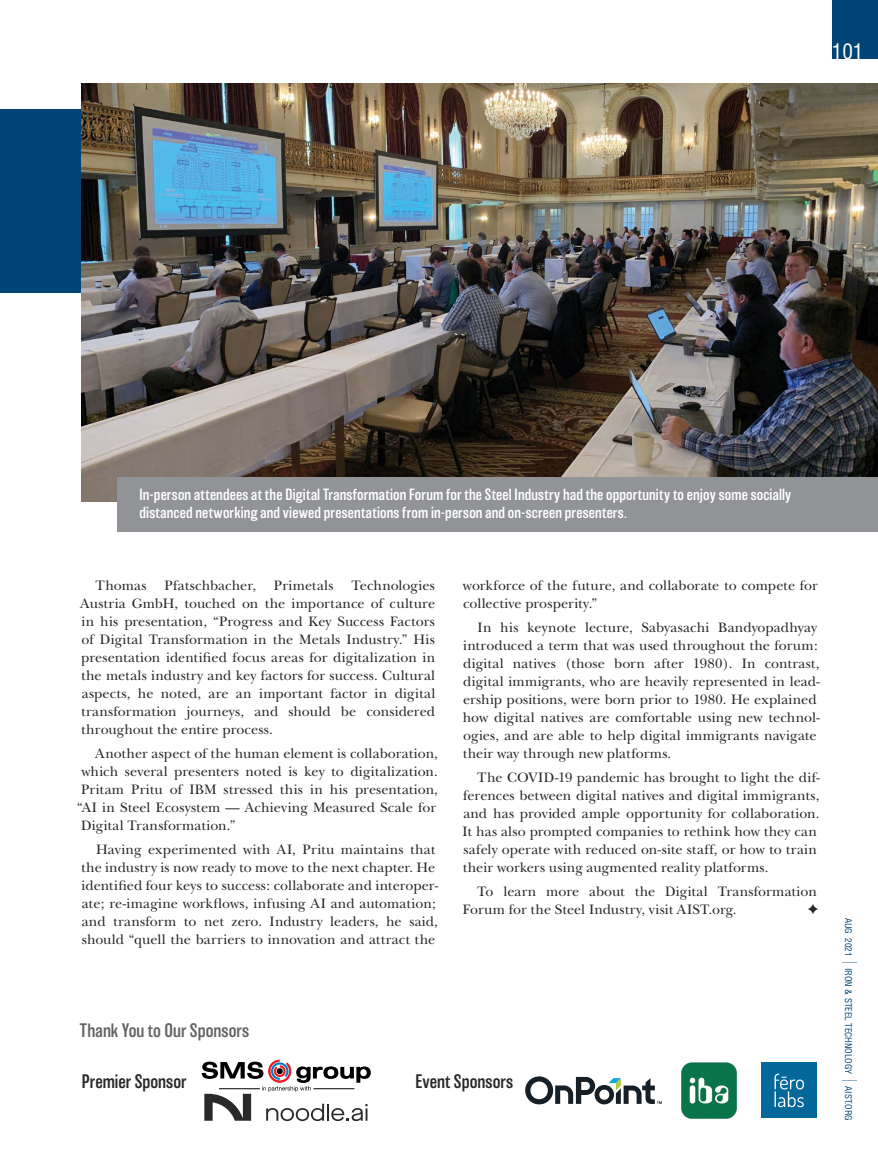
<style>
.page{position:relative;width:878px;height:1175px;background:#fff}
.page>*{position:absolute;margin:0;border:0;box-sizing:border-box;transform-origin:0 0}
.t1{font:condensed 21px "Helvetica";color:#fff}
.t2{font:300 18px "Balboa";color:#292829}
.t3{font:300 18px "Balboa";color:#636466}
.t4{font:300 15px/18px "Balboa";letter-spacing:.01em;color:#fff}
.t5{font:14.25px/18px "New Baskerville";letter-spacing:.005em;color:#292829}
.t6{font:condensed 9px "Helvetica";color:#004575}
</style>
<div class="page">
<div style="left:832px;top:0;width:46px;height:58px;background:#004575"></div>
<div style="left:0;top:109px;width:106px;height:184px;background:#004575"></div>
<img style="left:81px;top:84px;width:797px;height:418px">
<div style="left:117px;top:477px;width:761px;height:54px;background:#919396"></div>
<svg style="left:202px;top:1059px;width:169px;height:62px"></svg>
<svg style="left:525px;top:1076px;width:137px;height:28px"></svg>
<img style="left:681px;top:1062px;width:56px;height:57px">
<div style="left:761px;top:1062px;width:56px;height:56px;background:#04689a"></div>
<svg style="left:774px;top:1073px;width:29px;height:34px"></svg>
<h1 class="t1" style="left:831px;top:38px;width:33px">101</h1>
<p class="t4" style="left:139px;top:485px;width:653px">In-person attendees at the Digital Transformation Forum for the Steel Industry had the opportunity to enjoy some socially distanced networking and viewed presentations from in-person and on-screen presenters.</p>
<p class="t5" style="left:80px;top:576px;width:356px;text-align:justify;text-indent:271px">Technologies Austria GmbH, touched on the importance of culture in his presentation, “Progress and Key Success Factors of Digital Transformation in the Metals Industry.” His presentation identified focus areas for digitalization in the metals industry and key factors for success. Cultural aspects, he noted, are an important factor in digital transformation journeys, and should be considered throughout the entire process.</p>
<p class="t5" style="left:95px;top:744px;width:344px">Another aspect of the human element is collaboration,</p>
<p class="t5" style="left:81px;top:762px;width:358px">which several presenters noted is key to digitalization.</p>
<p class="t5" style="left:81px;top:780px;width:358px">Pritam Pritu of IBM stressed this in his presentation,</p>
<p class="t5" style="left:77px;top:798px;width:360px">“AI in Steel Ecosystem — Achieving Measured Scale for</p>
<p class="t5" style="left:81px;top:816px;width:156px">Digital Transformation.”</p>
<p class="t5" style="left:81px;top:840px;width:358px;text-indent:15px">Having experimented with AI, Pritu maintains that the industry is now ready to move to the next chapter. He identified four keys to success: collaborate and interoper&shy;ate; re-imagine workflows, infusing AI and automation; and transform to net zero. Industry leaders, he said, should “quell the barriers to innovation and attract the</p>
<p class="t5" style="left:96px;top:576px;width:52px">Thomas</p>
<p class="t5" style="left:164px;top:576px;width:93px">Pfatschbacher,</p>
<p class="t5" style="left:274px;top:576px;width:61px">Primetals</p>
<p class="t5" style="left:463px;top:576px;width:356px">workforce of the future, and collaborate to compete for collective prosperity.”</p>
<p class="t5" style="left:463px;top:618px;width:358px;text-indent:15px">In his keynote lecture, Sabyasachi Bandyopadhyay introduced a term that was used throughout the forum: digital natives (those born after 1980). In contrast, digital immigrants, who are heavily represented in lead&shy;ership positions, were born prior to 1980. He explained how digital natives are comfortable using new technol&shy;ogies, and are able to help digital immigrants navigate their way through new platforms.</p>
<p class="t5" style="left:462px;top:768px;width:358px;text-indent:15px">The COVID-19 pandemic has brought to light the dif&shy;ferences between digital natives and digital immigrants, and has provided ample opportunity for collaboration.<br>It has also prompted companies to rethink how they can safely operate with reduced on-site staff, or how to train their workers using augmented reality platforms.</p>
<p class="t5" style="left:463px;top:882px;width:355px;text-indent:14px">To learn more about the Digital Transformation<br>Forum for the Steel Industry, visit AIST.org.</p>
<p class="t3" style="left:80px;top:1020px;width:171px">Thank You to Our Sponsors</p>
<p class="t2" style="left:82px;top:1071px;width:106px">Premier Sponsor</p>
<p class="t2" style="left:415px;top:1071px;width:99px">Event Sponsors</p>
<p class="t6" style="left:854px;top:917px;width:40px;rotate:90deg">AUG 2021</p>
<p class="t6" style="left:854px;top:967px;width:108px;rotate:90deg">IRON &amp; STEEL TECHNOLOGY</p>
<p class="t6" style="left:854px;top:1086px;width:36px;rotate:90deg">AIST.ORG</p>
</div>
